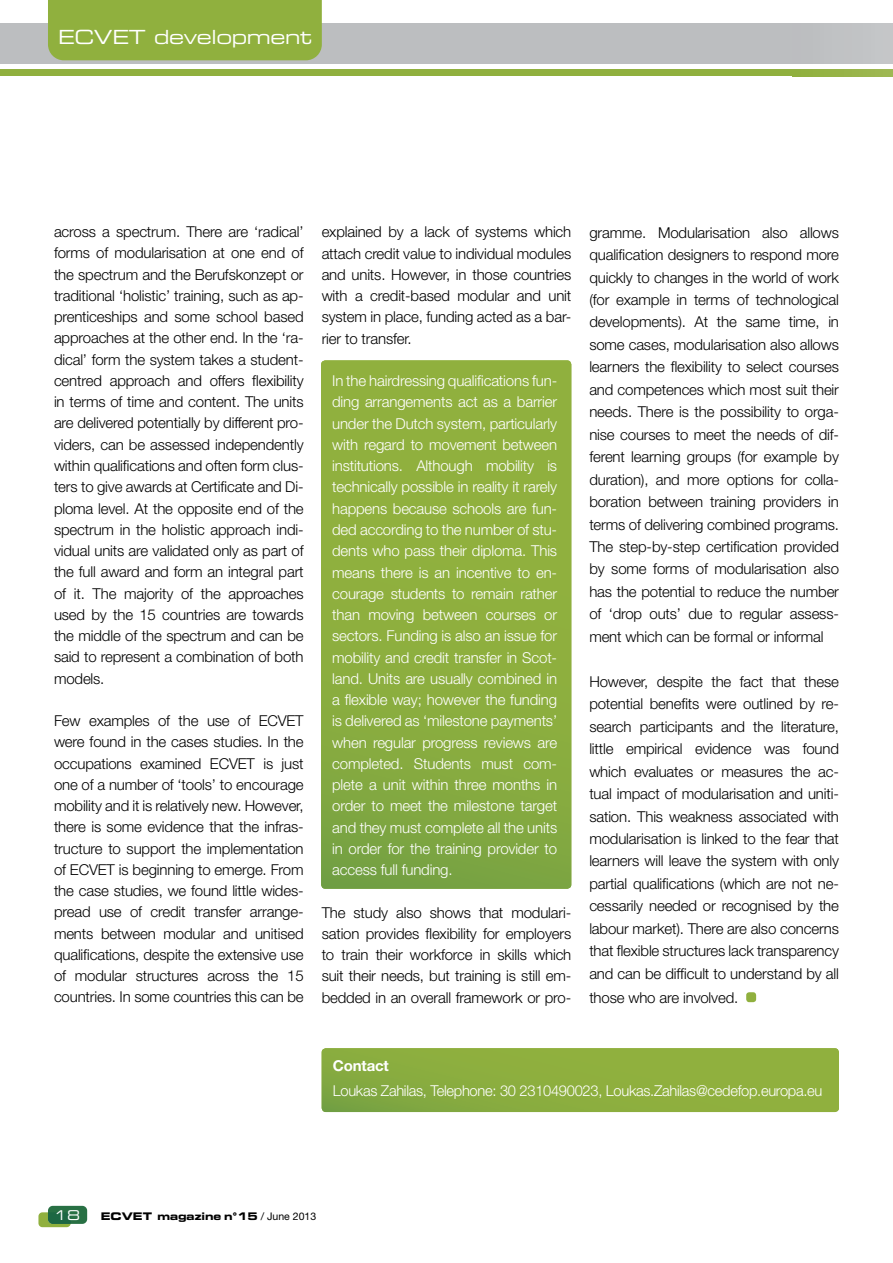
<style>
.page{position:relative;width:893px;height:1263px;background:#fff}
.page>*{position:absolute;margin:0;border:0;box-sizing:border-box;transform-origin:0 0}
.t1{font:19.5px "Eurostile LT Extended Two";letter-spacing:-.02em;color:#fff}
.t2{font:300 15px/21.3px "Helvetica Neue LT";letter-spacing:-.01em;color:#000;text-align:justify}
.t3{font:300 15px/21.3px "Helvetica Neue LT";letter-spacing:-.02em;color:#fff;text-align:justify}
.t4{font:700 15px "Helvetica Neue LT";letter-spacing:-.01em;color:#fff}
.t5{font:13.5px "Eurostile LT Extended Two";color:#fff}
.t6{font:10.5px "Eurostile LT Bold Extended Two";color:#000}
.s1{font-family:"Helvetica Neue LT"}
</style>
<div class="page">
<svg style="left:321px;top:360px;width:250px;height:529px;background:#8aad3f"></svg>
<div style="left:0;top:68px;width:893px;height:8px;background:#90b03e"></div>
<div style="left:0;top:23px;width:893px;height:43px;background:#bcbec0"></div>
<div style="left:0;top:64px;width:893px;height:5px;background:#fff"></div>
<svg style="left:793px;top:76px;width:100px;height:1px"></svg>
<div style="left:793px;top:69px;width:100px;height:7px;background:#97b347"></div>
<div style="left:793px;top:23px;width:100px;height:41px;background:#c0c2c4"></div>
<div style="left:48px;top:1206px;width:39px;height:18px;background:#287044;border-radius:5px"></div>
<svg style="left:38px;top:1212px;width:33px;height:15px"></svg>
<div style="left:48px;top:0;width:274px;height:60px;background:#90b03e"></div>
<div style="left:746px;top:992px;width:10px;height:10px;background:#90b03e;border-radius:3px"></div>
<svg style="left:322px;top:1048px;width:517px;height:64px;background:#8cad3e"></svg>
<h1 class="t1" style="left:58px;top:23px;width:255px">ECVET development</h1>
<p class="t2" style="left:54px;top:221px;width:251px">across a spectrum. There are ‘radical’ forms of modularisation at one end of the spectrum and the Berufskonzept or traditional ‘holistic’ training, such as ap&shy;prenticeships and some school based approaches at the other end. In the ‘ra&shy;dical’ form the system takes a student&shy;centred approach and offers flexibility in terms of time and content. The units are delivered potentially by different pro&shy;viders, can be assessed independently within qualifications and often form clus&shy;ters to give awards at Certificate and Di&shy;ploma level. At the opposite end of the spectrum in the holistic approach indi&shy;vidual units are validated only as part of the full award and form an integral part of it. The majority of the approaches used by the 15 countries are towards the middle of the spectrum and can be said to represent a combination of both models.</p>
<p class="t2" style="left:54px;top:710px;width:251px">Few examples of the use of ECVET were found in the cases studies. In the occupations examined ECVET is just one of a number of ‘tools’ to encourage mobility and it is relatively new. However, there is some evidence that the infras&shy;tructure to support the implementation of ECVET is beginning to emerge. From the case studies, we found little wides&shy;pread use of credit transfer arrange&shy;ments between modular and unitised qualifications, despite the extensive use of modular structures across the 15 countries. In some countries this can be</p>
<p class="t2" style="left:322px;top:221px;width:251px">explained by a lack of systems which attach credit value to individual modules and units. However, in those countries with a credit-based modular and unit system in place, funding acted as a bar&shy;rier to transfer.</p>
<p class="t3" style="left:332px;top:370px;width:227px">In the hairdressing qualifications fun&shy;ding arrangements act as a barrier under the Dutch system, particularly with regard to movement between institutions. Although mobility is technically possible in reality it rarely happens because schools are fun&shy;ded according to the number of stu&shy;dents who pass their diploma. This means there is an incentive to en&shy;courage students to remain rather than moving between courses or sectors. Funding is also an issue for mobility and credit transfer in Scot&shy;land. Units are usually combined in a flexible way; however the funding is delivered as ‘milestone payments’ when regular progress reviews are completed. Students must com&shy;plete a unit within three months in order to meet the milestone target and they must complete all the units in order for the training provider to access full funding.</p>
<p class="t2" style="left:322px;top:901px;width:251px">The study also shows that modulari&shy;sation provides flexibility for employers to train their workforce in skills which suit their needs, but training is still em&shy;bedded in an overall framework or pro-</p>
<p class="t2" style="left:589px;top:221px;width:251px;line-height:22.5px">gramme. Modularisation also allows qualification designers to respond more quickly to changes in the world of work (for example in terms of technological developments). At the same time, in some cases, modularisation also allows learners the flexibility to select courses and competences which most suit their needs. There is the possibility to orga&shy;nise courses to meet the needs of dif&shy;ferent learning groups (for example by duration), and more options for colla&shy;boration between training providers in terms of delivering combined programs.<br>The step-by-step certification provided by some forms of modularisation also has the potential to reduce the number of ‘drop outs’ due to regular assess&shy;ment which can be formal or informal</p>
<p class="t2" style="left:589px;top:670px;width:251px;line-height:22.5px">However, despite the fact that these potential benefits were outlined by re&shy;search participants and the literature, little empirical evidence was found which evaluates or measures the ac&shy;tual impact of modularisation and uniti&shy;sation. This weakness associated with modularisation is linked to the fear that learners will leave the system with only partial qualifications (which are not ne&shy;cessarily needed or recognised by the labour market). There are also concerns that flexible structures lack transparency and can be difficult to understand by all</p>
<p class="t2" style="left:589px;top:986px;width:150px">those who are involved.</p>
<p class="t4" style="left:333px;top:1056px;width:58px">Contact</p>
<p class="t3" style="left:333px;top:1080px;width:491px">Loukas Zahilas, Telephone: 30 2310490023, Loukas.Zahilas@cedefop.europa.eu</p>
<p class="t5" style="left:54px;top:1205px;width:28px">18</p>
<p class="t6" style="left:101px;top:1208px;width:217px">ECVET magazine n°15 <span class="s1">/ June 2013</span></p>
</div>
